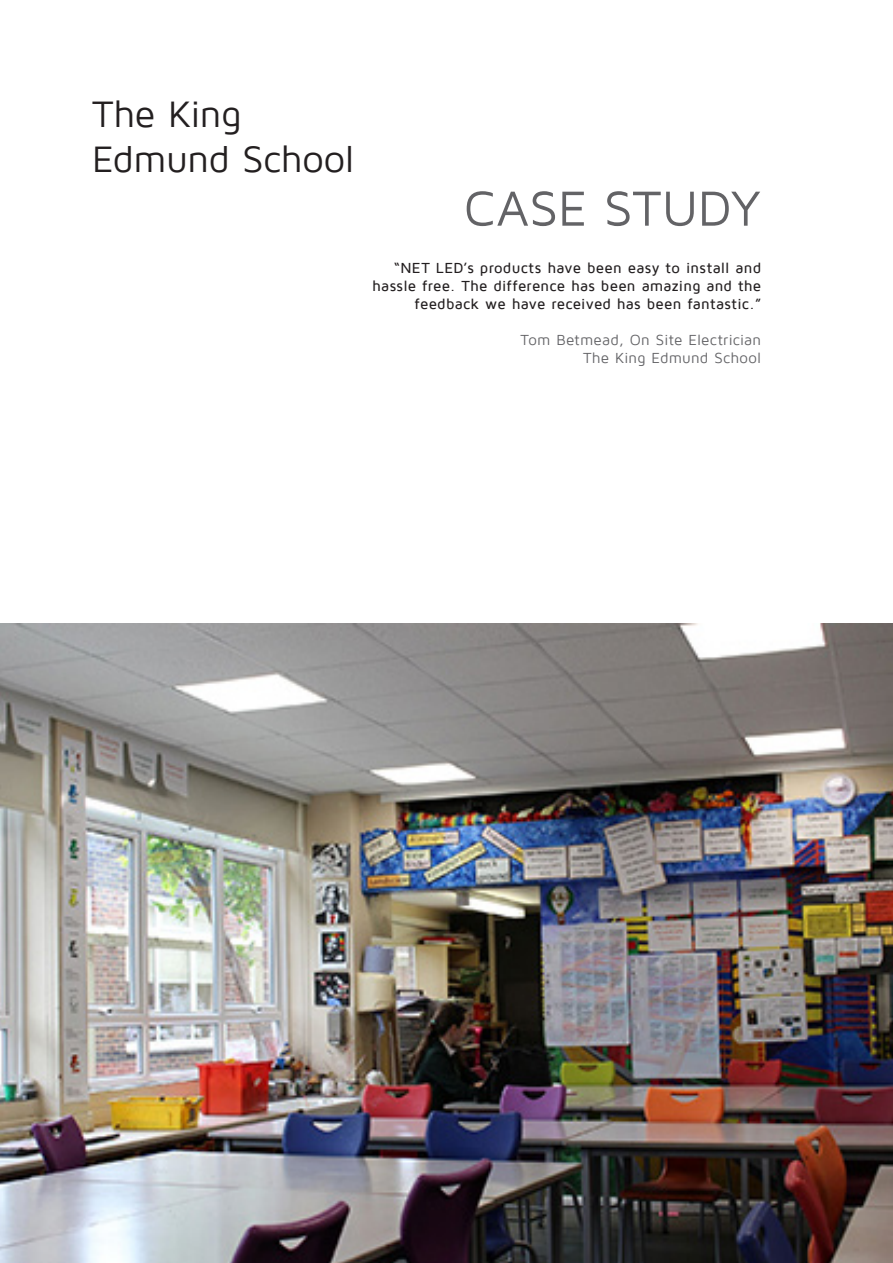
<style>
.page{position:relative;width:893px;height:1263px;background:#fff}
.page>*{position:absolute;margin:0;border:0;box-sizing:border-box;transform-origin:0 0}
.t1{font:51px "Maven Pro";letter-spacing:-.005em;color:#636366}
.NL_Header{font:37.8px "Maven Pro";letter-spacing:-.015em;color:#231f20}
.NL_Content{font:500 15px/18px "Maven Pro";letter-spacing:.02em;color:#231f20;text-align:right}
.NL_Content-2{font:15px/18px "Maven Pro";letter-spacing:.015em;color:#636366;text-align:right}
</style>
<div class="page">
<img style="left:0;top:624px;width:893px;height:639px">
<p class="NL_Header" style="left:92px;top:94px;width:151px">The King</p>
<p class="NL_Header" style="left:92px;top:139px;width:264px">Edmund School</p>
<p class="t1" style="left:464px;top:182px;width:299px">CASE STUDY</p>
<p class="NL_Content" style="left:372px;top:259px;width:390px">“NET LED’s products have been easy to install and hassle free. The difference has been amazing and the feedback we have received has been fantastic.”</p>
<p class="NL_Content-2" style="left:520px;top:331px;width:242px">Tom Betmead, On Site Electrician<br>The King Edmund School</p>
</div>
